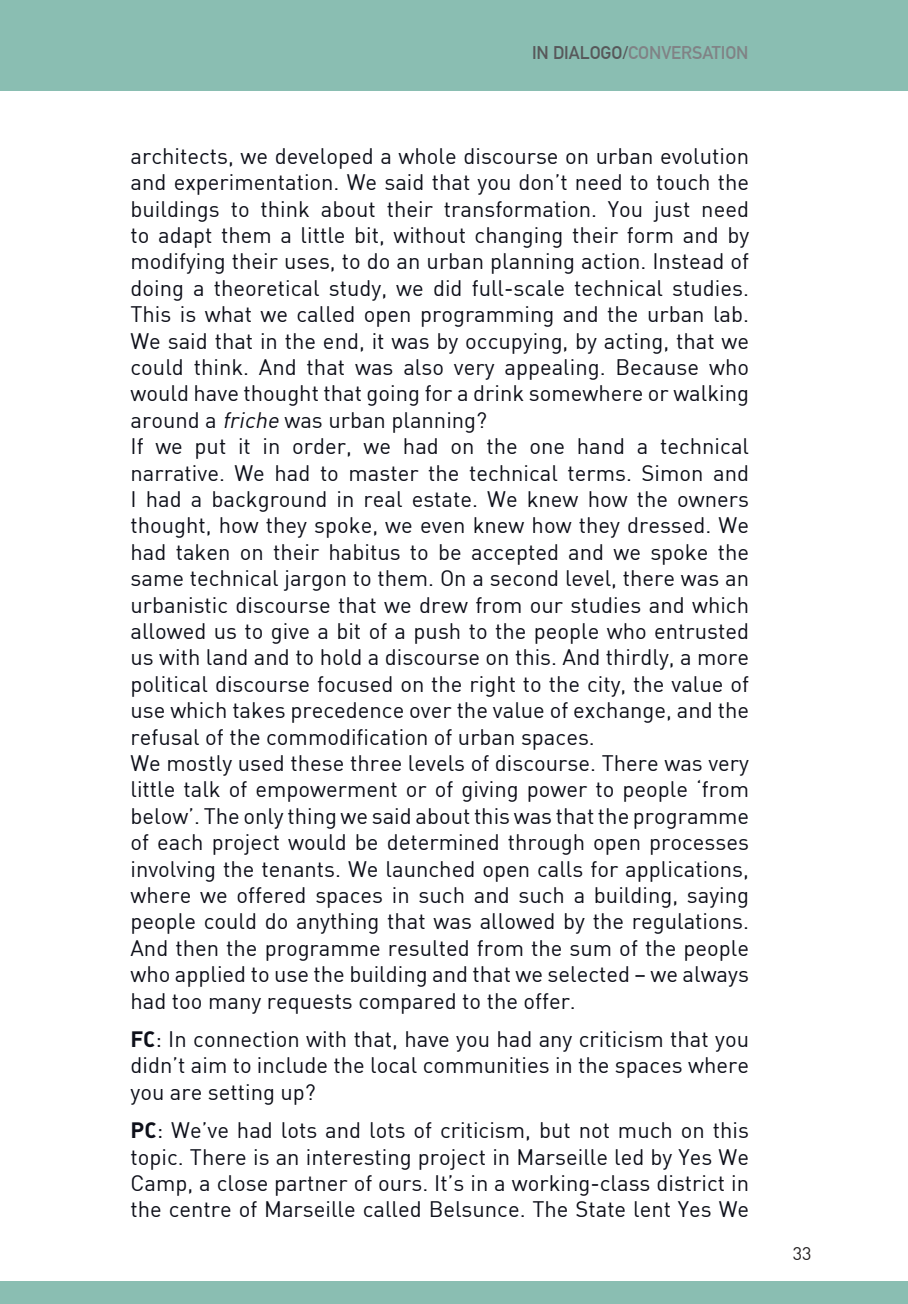
<style>
.page{position:relative;width:908px;height:1304px;background:#fff}
.page>*{position:absolute;margin:0;border:0;box-sizing:border-box;transform-origin:0 0}
.t1{font:22px/26.4px "DIN";color:#0e101a;text-align:justify}
.t2{font:700 18px "DIN Alternate";letter-spacing:-.005em;color:#808285}
.t3{font:18px "DIN";color:#231f20}
.s1{color:#57585a}
.s2{font-style:italic}
.s3{font-family:"DIN Bold Alternate"}
</style>
<div class="page">
<div style="left:0;top:0;width:907px;height:90px;background:#8abeb2"></div>
<div style="left:0;top:1281px;width:907px;height:23px;background:#8abeb2"></div>
<p class="t2" style="left:531px;top:39px;width:218px"><span class="s1">IN DIALOGO/</span>CONVERSATION</p>
<p class="t1" style="left:130px;top:142px;width:620px">architects, we developed a whole discourse on urban evolution and experimentation. We said that you don’t need to touch the buildings to think about their transformation. You just need to adapt them a little bit, without changing their form and by modifying their uses, to do an urban planning action. Instead of doing a theoretical study, we did full-scale technical studies.<br>This is what we called open programming and the urban lab.<br>We said that in the end, it was by occupying, by acting, that we could think. And that was also very appealing. Because who would have thought that going for a drink somewhere or walking around a <span class="s2">friche</span> was urban planning?</p>
<p class="t1" style="left:130px;top:433px;width:620px">If we put it in order, we had on the one hand a technical narrative. We had to master the technical terms. Simon and I had a background in real estate. We knew how the owners thought, how they spoke, we even knew how they dressed. We had taken on their habitus to be accepted and we spoke the same technical jargon to them. On a second level, there was an urbanistic discourse that we drew from our studies and which allowed us to give a bit of a push to the people who entrusted us with land and to hold a discourse on this. And thirdly, a more political discourse focused on the right to the city, the value of use which takes precedence over the value of exchange, and the refusal of the commodification of urban spaces.</p>
<p class="t1" style="left:130px;top:749px;width:620px">We mostly used these three levels of discourse. There was very little talk of empowerment or of giving power to people ‘from below’. The only thing we said about this was that the programme of each project would be determined through open processes involving the tenants. We launched open calls for applications, where we offered spaces in such and such a building, saying people could do anything that was allowed by the regulations.<br>And then the programme resulted from the sum of the people who applied to use the building and that we selected – we always had too many requests compared to the offer.</p>
<p class="t1" style="left:130px;top:1025px;width:619px"><span class="s3">FC</span>: In connection with that, have you had any criticism that you didn’t aim to include the local communities in the spaces where you are setting up?</p>
<p class="t1" style="left:130px;top:1117px;width:620px"><span class="s3">PC</span>: We’ve had lots and lots of criticism, but not much on this topic. There is an interesting project in Marseille led by Yes We Camp, a close partner of ours. It’s in a working-class district in the centre of Marseille called Belsunce. The State lent Yes We</p>
<p class="t3" style="left:792px;top:1242px;width:20px">33</p>
</div>
